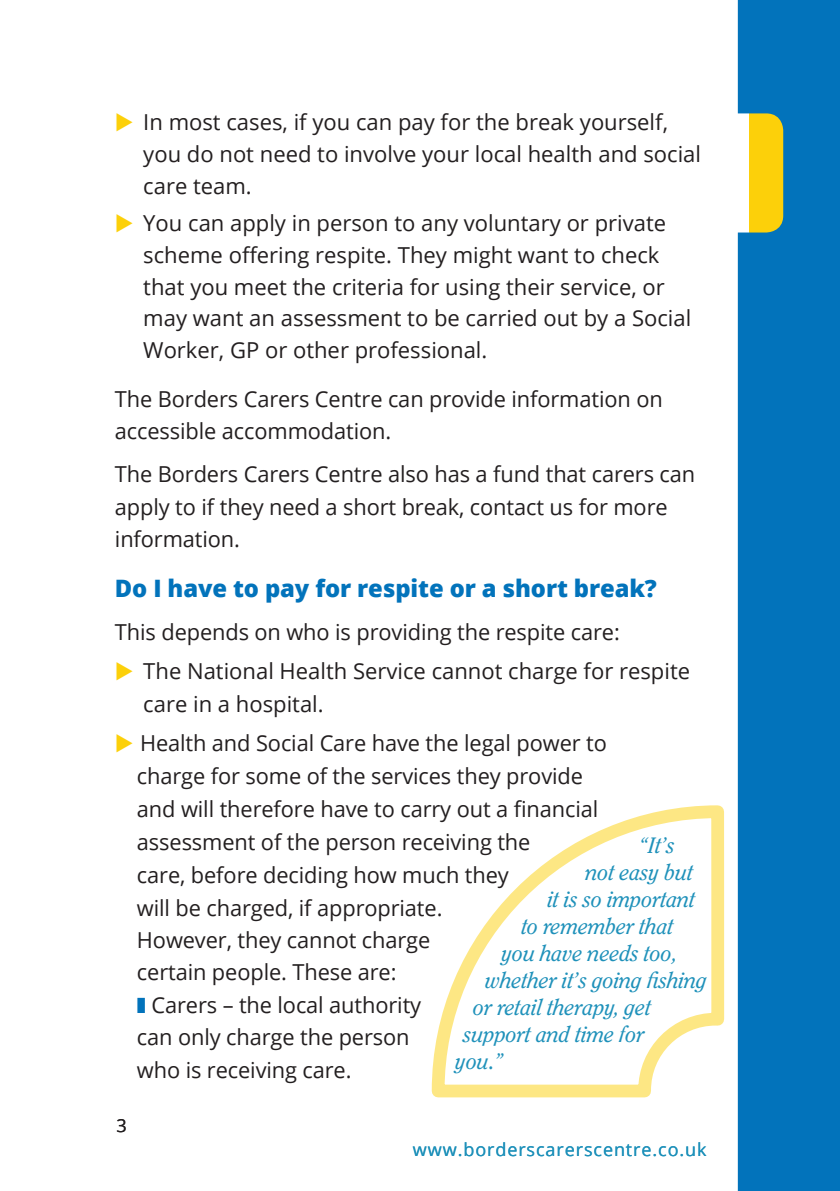
<style>
.page{position:relative;width:840px;height:1191px;background:#fff}
.page>*{position:absolute;margin:0;border:0;box-sizing:border-box;transform-origin:0 0}
.t1{font:800 24px "Open Sans";letter-spacing:-.005em;color:#0273bb}
.t2{font:22px/32.6px "Open Sans";letter-spacing:-.005em;color:#231f20}
.t3{font:italic 22px "Clearface IT Cby BT";letter-spacing:-.005em;color:#1f91ba}
.t4{font:18px "Open Sans";letter-spacing:.05em;color:#1f91ba}
.t5{font:18px "Open Sans";color:#231f20}
.s1{color:#fcd00a}
.s2{color:#0273bb}
</style>
<div class="page">
<svg style="left:737px;top:0;width:102px;height:1191px;fill:#0273bb"></svg>
<svg style="left:431px;top:805px;width:294px;height:293px"></svg>
<p class="t2" style="left:143px;top:106px;width:559px;line-height:31.6px;text-indent:-28px"><span class="s1">◆</span> In most cases, if you can pay for the break yourself, you do not need to involve your local health and social care team.</p>
<p class="t2" style="left:143px;top:207px;width:549px;line-height:31.6px;text-indent:-28px"><span class="s1">◆</span> You can apply in person to any voluntary or private scheme offering respite. They might want to check that you meet the criteria for using their service, or may want an assessment to be carried out by a Social Worker, GP or other professional.</p>
<p class="t2" style="left:115px;top:382px;width:549px;line-height:32px">The Borders Carers Centre can provide information on accessible accommodation.</p>
<p class="t2" style="left:115px;top:458px;width:581px;line-height:32px">The Borders Carers Centre also has a fund that carers can apply to if they need a short break, contact us for more information.</p>
<p class="t1" style="left:115px;top:570px;width:543px">Do I have to pay for respite or a short break?</p>
<p class="t2" style="left:115px;top:615px;width:506px">This depends on who is providing the respite care:</p>
<p class="t2" style="left:143px;top:654px;width:548px;text-indent:-28px"><span class="s1">◆</span> The National Health Service cannot charge for respite care in a hospital.</p>
<p class="t2" style="left:137px;top:726px;width:471px;text-indent:-22px"><span class="s1">◆</span> Health and Social Care have the legal power to charge for some of the services they provide and will therefore have to carry out a financial assessment of the person receiving the<br>care, before deciding how much they<br>will be charged, if appropriate.<br>However, they cannot charge<br>certain people. These are:<br><span class="s2">❚</span> Carers – the local authority<br>can only charge the person<br>who is receiving care.</p>
<p class="t3" style="left:639px;top:832px;width:37px">“It’s</p>
<p class="t3" style="left:585px;top:859px;width:109px">not easy but</p>
<p class="t3" style="left:547px;top:886px;width:149px">it is so important</p>
<p class="t3" style="left:521px;top:913px;width:154px">to remember that</p>
<p class="t3" style="left:501px;top:940px;width:177px">you have needs too,</p>
<p class="t3" style="left:485px;top:967px;width:223px">whether it’s going fishing</p>
<p class="t3" style="left:473px;top:994px;width:179px">or retail therapy, get</p>
<p class="t3" style="left:463px;top:1021px;width:183px">support and time for</p>
<p class="t3" style="left:455px;top:1048px;width:50px">you.”</p>
<p class="t5" style="left:116px;top:1113px;width:12px">3</p>
<p class="t4" style="left:413px;top:1137px;width:295px">www.borderscarerscentre.co.uk</p>
</div>
